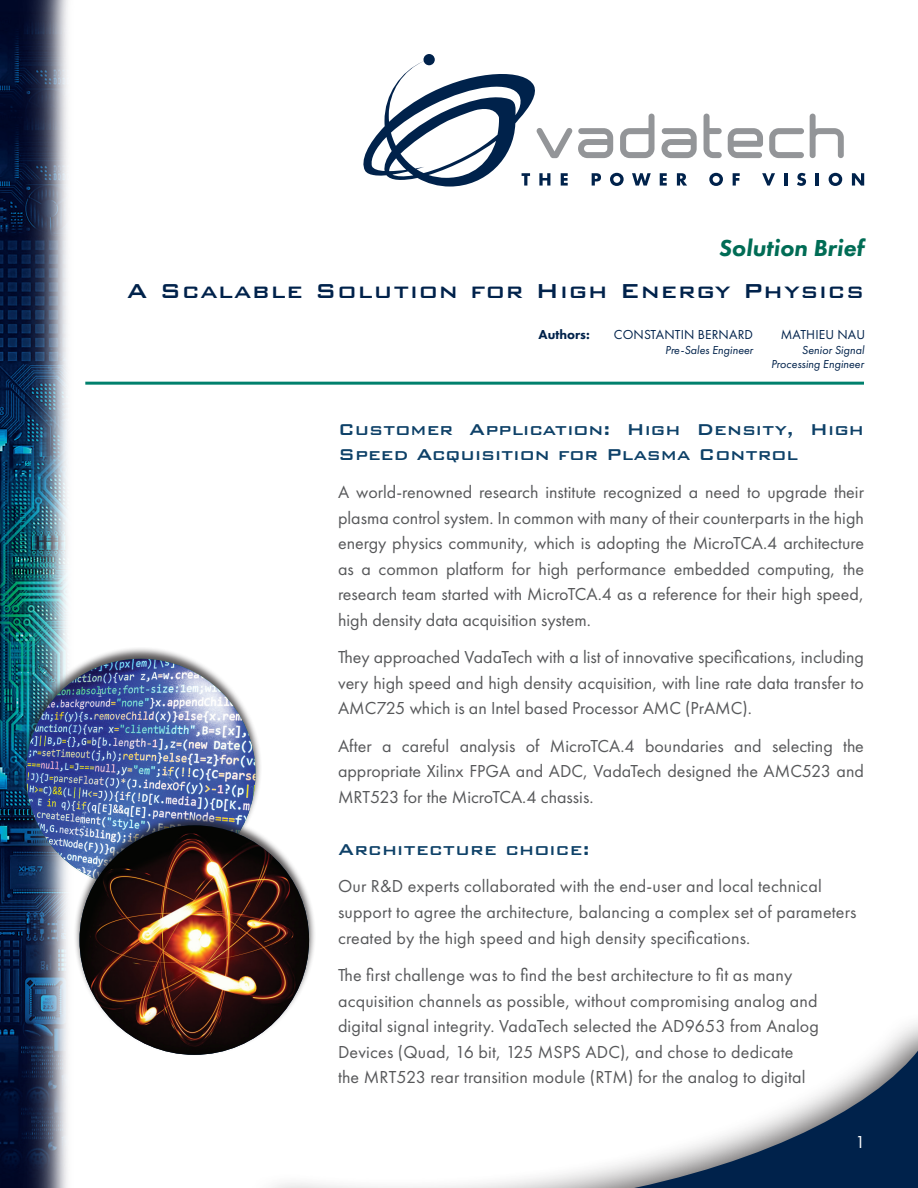
<style>
.page{position:relative;width:918px;height:1188px;background:#fff}
.page>*{position:absolute;margin:0;border:0;box-sizing:border-box;transform-origin:0 0}
.t1{font:500 27px "Bank Gothic BT";letter-spacing:.03em;color:#00224b}
.t2{font:italic 800 24px "Futura PT";color:#006c55}
.t3{font:500 21px/25.5px "Bank Gothic BT";color:#0e4168}
.t4{font:18px/25.5px "Futura PT";letter-spacing:.01em;color:#57585a;text-align:justify}
.t5{font:18px "Futura PT";color:#fff}
.t6{font:13.5px "Futura PT";letter-spacing:.01em;color:#00224b}
.t7{font:800 13.5px "Futura PT";color:#00224b}
.t8{font:italic 12px/14.4px "Futura PT";color:#00224b;text-align:right}
</style>
<div class="page">
<img style="left:0;top:0;width:212px;height:1188px">
<svg style="left:281px;top:1046px;width:637px;height:142px"></svg>
<svg style="left:704px;top:114px;width:18px;height:44px"></svg>
<svg style="left:728px;top:128px;width:35px;height:30px"></svg>
<svg style="left:769px;top:128px;width:35px;height:30px"></svg>
<svg style="left:810px;top:114px;width:34px;height:44px"></svg>
<svg style="left:363px;top:54px;width:334px;height:133px"></svg>
<svg style="left:709px;top:173px;width:14px;height:13px"></svg>
<svg style="left:733px;top:173px;width:7px;height:13px"></svg>
<svg style="left:762px;top:173px;width:13px;height:13px"></svg>
<svg style="left:784px;top:173px;width:3px;height:13px"></svg>
<svg style="left:797px;top:173px;width:9px;height:13px"></svg>
<svg style="left:816px;top:173px;width:3px;height:13px"></svg>
<svg style="left:829px;top:173px;width:13px;height:13px"></svg>
<svg style="left:852px;top:173px;width:12px;height:13px"></svg>
<hr style="left:85px;top:382px;width:779px;height:3px;background:#00806d">
<div style="left:19px;top:647px;width:243px;height:243px;background:#231f20;opacity:.75"></div>
<img style="left:26px;top:659px;width:229px;height:229px;border-radius:115px">
<div style="left:73px;top:813px;width:243px;height:243px;background:#231f20;opacity:.75"></div>
<img style="left:80px;top:825px;width:229px;height:230px;border-radius:115px">
<h2 class="t2" style="left:718px;top:233px;width:147px">Solution Brief</h2>
<h1 class="t1" style="left:127px;top:276px;width:739px">A Scalable Solution for High Energy Physics</h1>
<p class="t7" style="left:539px;top:326px;width:53px">Authors:</p>
<p class="t6" style="left:614px;top:327px;width:141px">CONSTANTIN BERNARD</p>
<p class="t8" style="left:665px;top:342px;width:89px">Pre-Sales Engineer</p>
<p class="t6" style="left:781px;top:327px;width:86px">MATHIEU NAU</p>
<p class="t8" style="left:771px;top:342px;width:95px">Senior Signal<br>Processing Engineer</p>
<p class="t3" style="left:338px;top:416px;width:527px">Customer Application: High Density, High<br>Speed Acquisition for Plasma Control</p>
<p class="t4" style="left:338px;top:479px;width:528px">A world-renowned research institute recognized a need to upgrade their plasma control system. In common with many of their counterparts in the high energy physics community, which is adopting the MicroTCA.4 architecture as a common platform for high performance embedded computing, the research team started with MicroTCA.4 as a reference for their high speed, high density data acquisition system.</p>
<p class="t4" style="left:338px;top:644px;width:527px">They approached VadaTech with a list of innovative specifications, including very high speed and high density acquisition, with line rate data transfer to AMC725 which is an Intel based Processor AMC (PrAMC).</p>
<p class="t4" style="left:338px;top:733px;width:528px">After a careful analysis of MicroTCA.4 boundaries and selecting the appropriate Xilinx FPGA and ADC, VadaTech designed the AMC523 and MRT523 for the MicroTCA.4 chassis.</p>
<p class="t3" style="left:338px;top:836px;width:253px">Architecture choice:</p>
<p class="t4" style="left:338px;top:874px;width:520px;text-align:left">Our R&amp;D experts collaborated with the end-user and local technical support to agree the architecture, balancing a complex set of parameters created by the high speed and high density specifications.</p>
<p class="t4" style="left:338px;top:962px;width:483px;text-align:left">The first challenge was to find the best architecture to fit as many acquisition channels as possible, without compromising analog and digital signal integrity. VadaTech selected the AD9653 from Analog Devices (Quad, 16 bit, 125 MSPS ADC), and chose to dedicate the MRT523 rear transition module (RTM) for the analog to digital</p>
<p class="t5" style="left:855px;top:1131px;width:12px">1</p>
</div>
